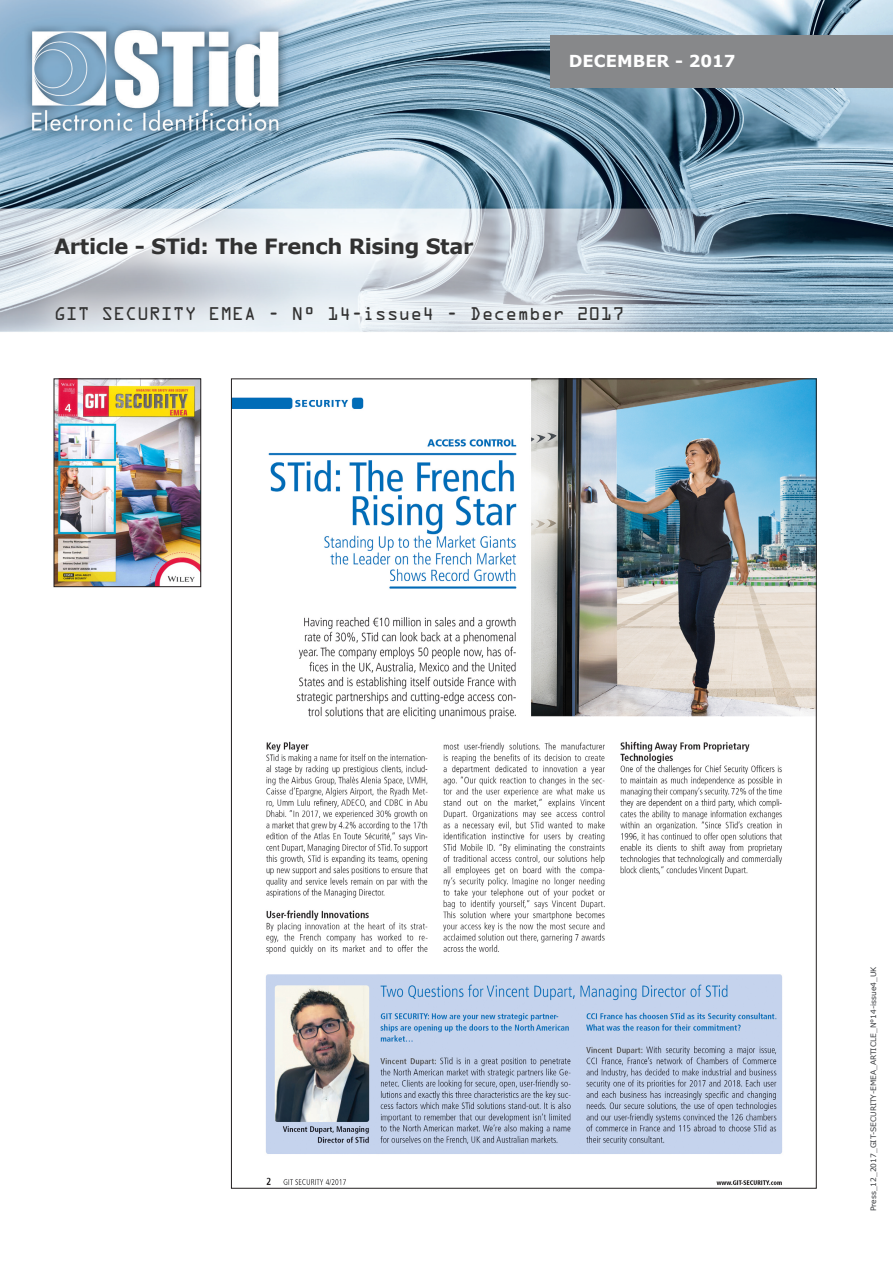
<style>
.page{position:relative;width:893px;height:1263px;background:#fff}
.page>*{position:absolute;margin:0;border:0;box-sizing:border-box;transform-origin:0 0}
.t1{font:700 21px "Verdana";letter-spacing:-.02em;color:#323232}
.t2{font:16.5px "OCRA Std";color:#323232}
.t3{font:700 16.5px "Verdana";color:#fff}
.t4{font:7.5px "Verdana";color:#393b3e}
</style>
<div class="page">
<img style="left:0;top:0;width:893px;height:1189px">
<div style="left:18px;top:267px;width:643px;height:93px;background:#fff;opacity:.75"></div>
<img style="left:233px;top:380px;width:582px;height:807px">
<svg style="left:16px;top:199px;width:495px;height:98px"></svg>
<div style="left:551px;top:35px;width:342px;height:52px;background:#87888a"></div>
<img style="left:56px;top:380px;width:143px;height:205px">
<div style="left:54px;top:378px;width:147px;height:209px;border:1px solid #231f20"></div>
<p class="t1" style="left:54px;top:232px;width:421px">Article - STid: The French Rising Star</p>
<p class="t3" style="left:569px;top:50px;width:168px">DECEMBER - 2017</p>
<p class="t2" style="left:54px;top:306px;width:572px">GIT SECURITY EMEA - N° 14-issue4 - December 2017</p>
<p class="t4" style="left:868px;top:1211px;width:246px;rotate:-90deg">Press_12_2017_GIT-SECURITY-EMEA_ARTICLE_N°14-issue4_UK</p>
</div>
